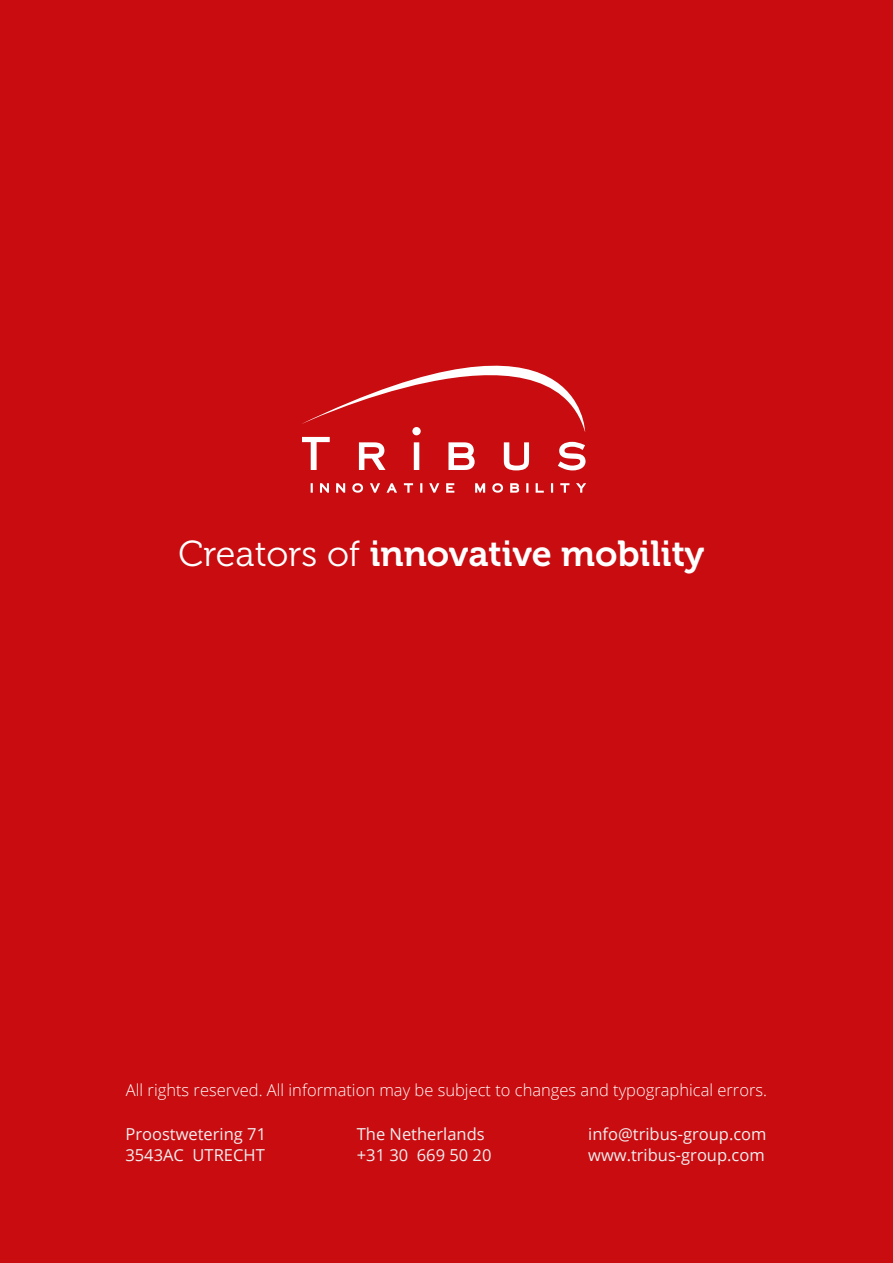
<style>
.page{position:relative;width:893px;height:1263px;background:#c90c0f}
.page>*{position:absolute;margin:0;border:0;box-sizing:border-box;transform-origin:0 0}
.t1{font:36px "Museo 700";color:#fff}
.t2{font:16.5px/21px "Open Sans";color:#f0f0f1}
.t3{font:300 16.5px "Open Sans";color:#fff}
.s1{font-family:"Museo 300"}
</style>
<div class="page">
<svg style="left:311px;top:483px;width:2px;height:10px"></svg>
<svg style="left:320px;top:483px;width:9px;height:10px"></svg>
<svg style="left:336px;top:483px;width:9px;height:10px"></svg>
<svg style="left:352px;top:483px;width:11px;height:10px"></svg>
<svg style="left:370px;top:483px;width:10px;height:10px"></svg>
<svg style="left:386px;top:483px;width:11px;height:10px"></svg>
<svg style="left:404px;top:483px;width:9px;height:10px"></svg>
<svg style="left:420px;top:483px;width:2px;height:10px"></svg>
<svg style="left:429px;top:483px;width:10px;height:10px"></svg>
<svg style="left:446px;top:483px;width:8px;height:10px"></svg>
<svg style="left:492px;top:483px;width:11px;height:10px"></svg>
<svg style="left:510px;top:483px;width:9px;height:10px"></svg>
<svg style="left:526px;top:483px;width:2px;height:10px"></svg>
<svg style="left:536px;top:483px;width:8px;height:10px"></svg>
<svg style="left:551px;top:483px;width:2px;height:10px"></svg>
<svg style="left:560px;top:483px;width:9px;height:10px"></svg>
<svg style="left:576px;top:483px;width:10px;height:10px"></svg>
<svg style="left:475px;top:483px;width:10px;height:10px"></svg>
<svg style="left:302px;top:366px;width:284px;height:104px"></svg>
<h1 class="t1" style="left:179px;top:533px;width:527px"><span class="s1">Creators of</span> innovative mobility</h1>
<p class="t3" style="left:126px;top:1079px;width:643px">All rights reserved. All information may be subject to changes and typographical errors.</p>
<p class="t2" style="left:125px;top:1123px;width:142px">Proostwetering 71<br>3543AC UTRECHT</p>
<p class="t2" style="left:357px;top:1123px;width:136px">The Netherlands +31 30 669 50 20</p>
<p class="t2" style="left:588px;top:1123px;width:180px">info@tribus-group.com www.tribus-group.com</p>
</div>
